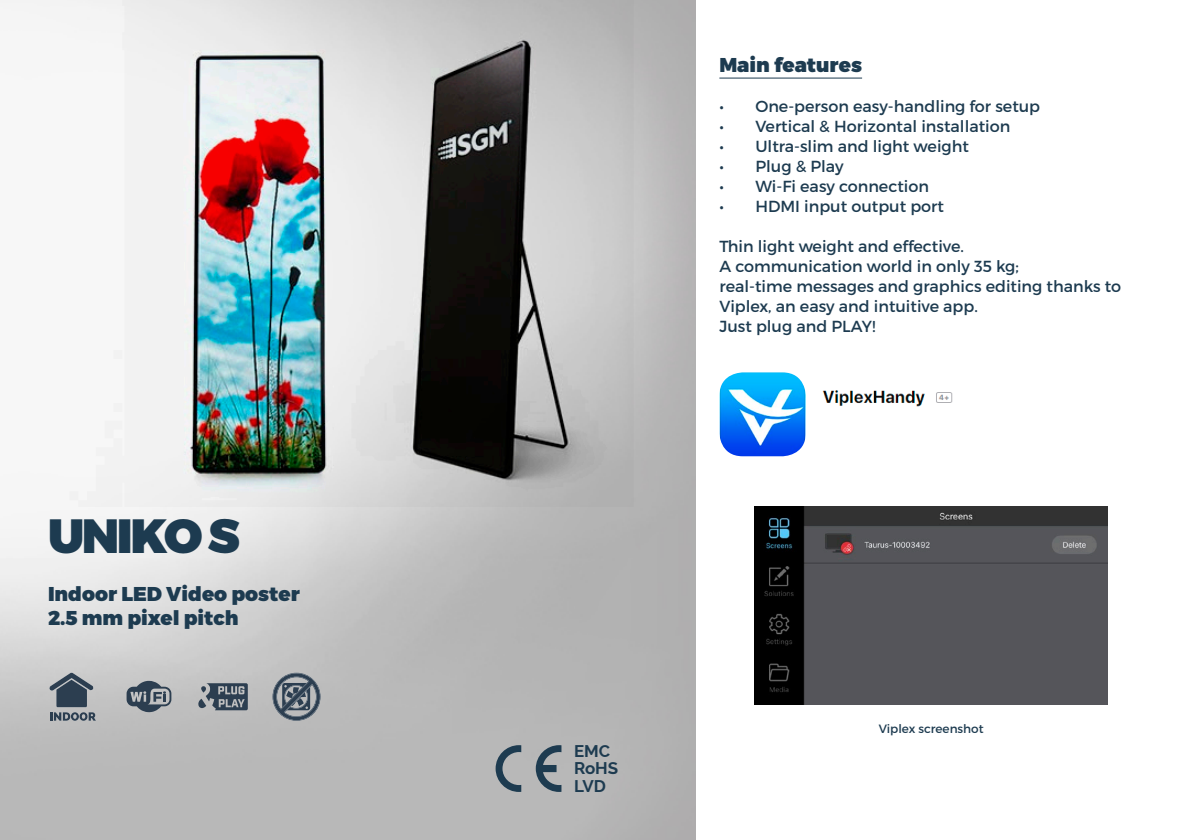
<style>
.page{position:relative;width:1191px;height:840px;background:#fff}
.page>*{position:absolute;margin:0;border:0;box-sizing:border-box;transform-origin:0 0}
.t1{font:900 48px "Montserrat";letter-spacing:-.05em;color:#1d3b50}
.t2{font:900 20px/24px "Montserrat";color:#1d3b50}
.t3{font:700 17px/34.2px "Raleway";color:#1d3b50}
.t4{font:16px/20px "Montserrat";color:#1d3b50}
.t5{font:12px "Montserrat";color:#1d3b50}
</style>
<div class="page">
<img style="left:0;top:0;width:695px;height:839px">
<img style="left:44px;top:0;width:652px;height:506px">
<svg style="left:495px;top:744px;width:26px;height:47px"></svg>
<svg style="left:536px;top:744px;width:25px;height:47px"></svg>
<hr style="left:719px;top:77px;width:143px;height:1px;background:#1d3b50">
<svg style="left:49px;top:672px;width:47px;height:48px;background:#778089"></svg>
<svg style="left:123px;top:672px;width:50px;height:48px;background:#959aa0"></svg>
<svg style="left:198px;top:682px;width:50px;height:28px"></svg>
<svg style="left:272px;top:672px;width:48px;height:48px;background:#78818a"></svg>
<img style="left:719px;top:372px;width:86px;height:84px">
<img style="left:822px;top:390px;width:131px;height:17px">
<img style="left:755px;top:506px;width:352px;height:198px">
<h1 class="t1" style="left:48px;top:505px;width:193px">UNIKO S</h1>
<p class="t2" style="left:48px;top:582px;width:253px">Indoor LED Video poster<br>2.5 mm pixel pitch</p>
<p class="t2" style="left:719px;top:54px;width:144px">Main features</p>
<p class="t4" style="left:719px;top:96px;width:322px">• One-person easy-handling for setup</p>
<p class="t4" style="left:719px;top:116px;width:292px">• Vertical &amp; Horizontal installation</p>
<p class="t4" style="left:719px;top:136px;width:251px">• Ultra-slim and light weight</p>
<p class="t4" style="left:719px;top:156px;width:126px">• Plug &amp; Play</p>
<p class="t4" style="left:719px;top:176px;width:211px">• Wi-Fi easy connection</p>
<p class="t4" style="left:719px;top:196px;width:226px">• HDMI input output port</p>
<p class="t4" style="left:719px;top:236px;width:403px">Thin light weight and effective.<br>A communication world in only 35 kg;<br>real-time messages and graphics editing thanks to Viplex, an easy and intuitive app.<br>Just plug and PLAY!</p>
<p class="t3" style="left:574px;top:734px;width:38px">EMC<br>LVD</p>
<p class="t3" style="left:574px;top:751px;width:46px">RoHS</p>
<p class="t5" style="left:878px;top:720px;width:107px">Viplex screenshot</p>
</div>
